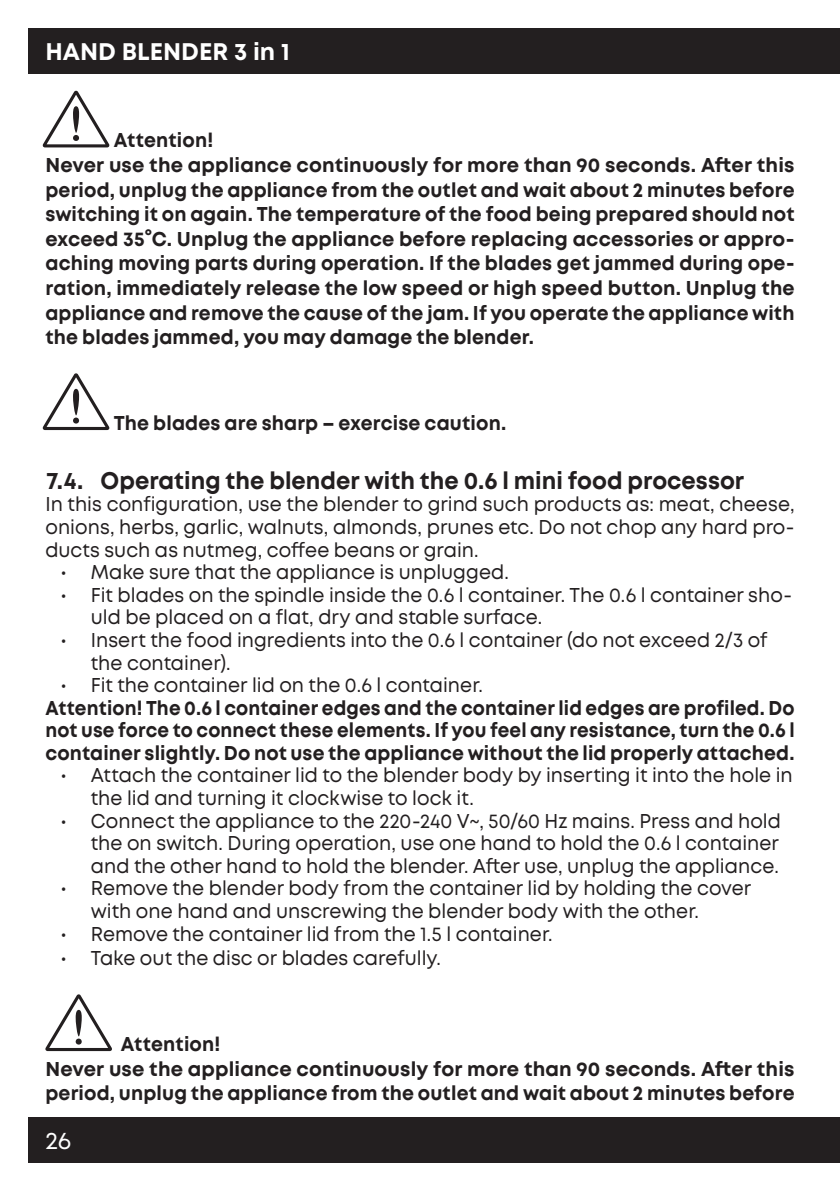
<style>
.page{position:relative;width:840px;height:1191px;background:#fff}
.page>*{position:absolute;margin:0;border:0;box-sizing:border-box;transform-origin:0 0}
.PL_PODROZDZIAŁ{font:700 24px "Mont";color:#231f20;scale:.95 1}
.t1{font:700 24px "Mont";color:#fff}
.t2{font:24px "Mont";color:#fff}
.PL_Bulet_left_2{font:20px/22.6px "Mont";letter-spacing:.005em;color:#231f20;scale:.95 1}
.Podstawowy{font:700 20px/24.6px "Mont";letter-spacing:.01em;color:#231f20;text-align:justify}
.PL_Podstawowy{font:700 20px/22.6px "Mont";letter-spacing:.005em;color:#231f20;text-align:justify;scale:.93 1}
.PL_Podstawowy-2{font:20px/22.6px "Mont";letter-spacing:.005em;color:#231f20;text-align:justify;scale:.95 1}
.PL_Podstawowy-3{font:700 20px/24.6px "Mont";letter-spacing:.005em;color:#231f20}
.PL_Bulet_left_2-2{font:700 20px "Mont";letter-spacing:.01em;color:#231f20;scale:.95 1}
.PL_Podstawowy-4{font:700 20px "Mont";letter-spacing:.005em;color:#231f20;scale:.95 1}
</style>
<div class="page">
<div style="left:28px;top:28px;width:811px;height:46px;background:#231f20"></div>
<div style="left:28px;top:1117px;width:811px;height:45px;background:#231f20"></div>
<svg style="left:43px;top:90px;width:66px;height:57px"></svg>
<svg style="left:43px;top:373px;width:66px;height:57px"></svg>
<svg style="left:45px;top:994px;width:67px;height:57px"></svg>
<p class="t1" style="left:45px;top:36px;width:246px">HAND BLENDER 3 in 1</p>
<p class="PL_Bulet_left_2-2" style="left:114px;top:127px;width:106px">Attention!</p>
<p class="Podstawowy" style="left:45px;top:153px;width:750px">Never use the appliance continuously for more than 90 seconds. After this period, unplug the appliance from the outlet and wait about 2 minutes before switching it on again. The temperature of the food being prepared should not exceed 35°C. Unplug the appliance before replacing accessories or appro&shy;aching moving parts during operation. If the blades get jammed during ope&shy;ration, immediately release the low speed or high speed button. Unplug the appliance and remove the cause of the jam. If you operate the appliance with the blades jammed, you may damage the blender.</p>
<p class="PL_Bulet_left_2-2" style="left:114px;top:410px;width:414px">The blades are sharp – exercise caution.</p>
<p class="PL_PODROZDZIAŁ" style="left:46px;top:465px;width:735px">7.4. Operating the blender with the 0.6 l mini food processor</p>
<p class="PL_Podstawowy-2" style="left:45px;top:493px;width:789px">In this configuration, use the blender to grind such products as: meat, cheese, onions, herbs, garlic, walnuts, almonds, prunes etc. Do not chop any hard pro&shy;ducts such as nutmeg, coffee beans or grain.</p>
<p class="PL_Bulet_left_2" style="left:60px;top:561px;width:473px">• Make sure that the appliance is unplugged.</p>
<p class="PL_Bulet_left_2" style="left:91px;top:583px;width:739px;text-indent:-30px">• Fit blades on the spindle inside the 0.6 l container. The 0.6 l container sho&shy;uld be placed on a flat, dry and stable surface.</p>
<p class="PL_Bulet_left_2" style="left:91px;top:629px;width:713px;text-indent:-30px">• Insert the food ingredients into the 0.6 l container (do not exceed 2/3 of the container).</p>
<p class="PL_Bulet_left_2" style="left:60px;top:674px;width:446px">• Fit the container lid on the 0.6 l container.</p>
<p class="PL_Podstawowy" style="left:45px;top:696px;width:806px">Attention! The 0.6 l container edges and the container lid edges are profiled. Do not use force to connect these elements. If you feel any resistance, turn the 0.6 l container slightly. Do not use the appliance without the lid properly attached.</p>
<p class="PL_Bulet_left_2" style="left:91px;top:764px;width:740px;text-indent:-30px">• Attach the container lid to the blender body by inserting it into the hole in the lid and turning it clockwise to lock it.</p>
<p class="PL_Bulet_left_2" style="left:91px;top:809px;width:727px;text-align:justify;text-indent:-30px">• Connect the appliance to the 220-240 V~, 50/60 Hz mains. Press and hold the on switch. During operation, use one hand to hold the 0.6 l container and the other hand to hold the blender. After use, unplug the appliance.</p>
<p class="PL_Bulet_left_2" style="left:91px;top:877px;width:696px;text-indent:-30px">• Remove the blender body from the container lid by holding the cover with one hand and unscrewing the blender body with the other.</p>
<p class="PL_Bulet_left_2" style="left:60px;top:922px;width:519px">• Remove the container lid from the 1.5 l container.</p>
<p class="PL_Bulet_left_2" style="left:60px;top:947px;width:402px">• Take out the disc or blades carefully.</p>
<p class="PL_Podstawowy-4" style="left:121px;top:1031px;width:106px">Attention!</p>
<p class="PL_Podstawowy-3" style="left:45px;top:1056px;width:750px">Never use the appliance continuously for more than 90 seconds. After this period, unplug the appliance from the outlet and wait about 2 minutes before</p>
<p class="t2" style="left:45px;top:1124px;width:27px">26</p>
</div>
